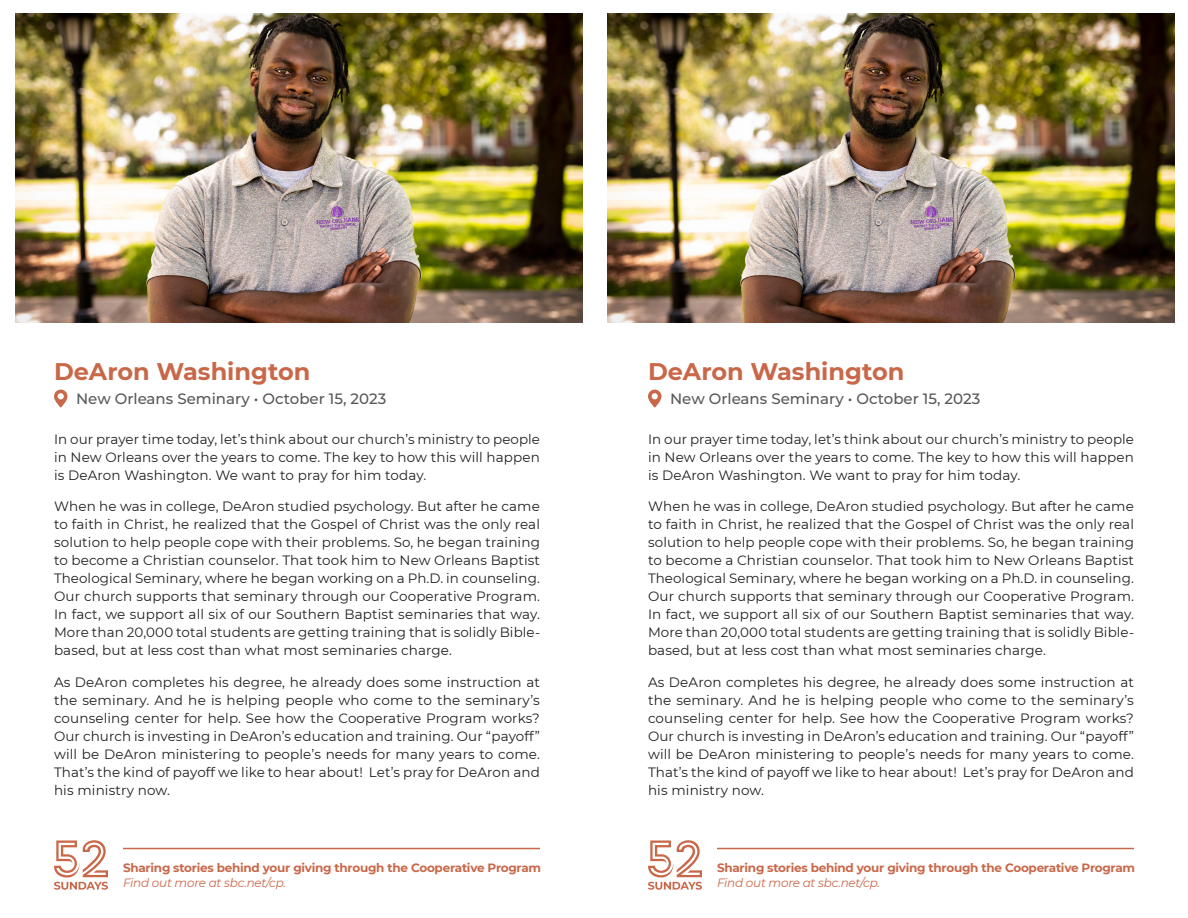
<style>
.page{position:relative;width:1188px;height:918px;background:#fff}
.page>*{position:absolute;margin:0;border:0;box-sizing:border-box;transform-origin:0 0}
.t1{font:700 24px "Montserrat";color:#c96849}
.t2{font:500 15px "Montserrat";color:#57585a}
.t3{font:13.5px/18px "Montserrat";letter-spacing:.01em;color:#231f20;text-align:justify}
.t4{font:700 12px "Montserrat";letter-spacing:-.02em;color:#c96849}
.t5{font:italic 12px "Montserrat";letter-spacing:-.02em;color:#c96849}
</style>
<div class="page">
<img style="left:608px;top:14px;width:566px;height:309px">
<svg style="left:648px;top:390px;width:14px;height:18px"></svg>
<hr style="left:717px;top:848px;width:417px;height:1px;background:#c96849">
<svg style="left:648px;top:840px;width:54px;height:50px"></svg>
<img style="left:15px;top:14px;width:567px;height:309px">
<svg style="left:54px;top:390px;width:14px;height:18px"></svg>
<hr style="left:123px;top:848px;width:417px;height:1px;background:#c96849">
<svg style="left:54px;top:840px;width:54px;height:50px"></svg>
<h1 class="t1" style="left:54px;top:354px;width:258px">DeAron Washington</h1>
<h1 class="t1" style="left:648px;top:354px;width:258px">DeAron Washington</h1>
<p class="t2" style="left:76px;top:388px;width:312px">New Orleans Seminary • October 15, 2023</p>
<p class="t2" style="left:670px;top:388px;width:312px">New Orleans Seminary • October 15, 2023</p>
<p class="t3" style="left:54px;top:429px;width:487px">In our prayer time today, let’s think about our church’s ministry to people in New Orleans over the years to come. The key to how this will happen is DeAron Washington. We want to pray for him today.</p>
<p class="t3" style="left:54px;top:497px;width:488px">When he was in college, DeAron studied psychology. But after he came to faith in Christ, he realized that the Gospel of Christ was the only real solution to help people cope with their problems. So, he began training to become a Christian counselor. That took him to New Orleans Baptist Theological Seminary, where he began working on a Ph.D. in counseling.<br>Our church supports that seminary through our Cooperative Program.<br>In fact, we support all six of our Southern Baptist seminaries that way.<br>More than 20,000 total students are getting training that is solidly Bible&shy;based, but at less cost than what most seminaries charge.</p>
<p class="t3" style="left:54px;top:672px;width:488px">As DeAron completes his degree, he already does some instruction at the seminary. And he is helping people who come to the seminary’s counseling center for help. See how the Cooperative Program works?<br>Our church is investing in DeAron’s education and training. Our “payoff” will be DeAron ministering to people’s needs for many years to come.<br>That’s the kind of payoff we like to hear about! Let’s pray for DeAron and his ministry now.</p>
<p class="t3" style="left:648px;top:429px;width:487px">In our prayer time today, let’s think about our church’s ministry to people in New Orleans over the years to come. The key to how this will happen is DeAron Washington. We want to pray for him today.</p>
<p class="t3" style="left:648px;top:497px;width:488px">When he was in college, DeAron studied psychology. But after he came to faith in Christ, he realized that the Gospel of Christ was the only real solution to help people cope with their problems. So, he began training to become a Christian counselor. That took him to New Orleans Baptist Theological Seminary, where he began working on a Ph.D. in counseling.<br>Our church supports that seminary through our Cooperative Program.<br>In fact, we support all six of our Southern Baptist seminaries that way.<br>More than 20,000 total students are getting training that is solidly Bible&shy;based, but at less cost than what most seminaries charge.</p>
<p class="t3" style="left:648px;top:672px;width:488px">As DeAron completes his degree, he already does some instruction at the seminary. And he is helping people who come to the seminary’s counseling center for help. See how the Cooperative Program works?<br>Our church is investing in DeAron’s education and training. Our “payoff” will be DeAron ministering to people’s needs for many years to come.<br>That’s the kind of payoff we like to hear about! Let’s pray for DeAron and his ministry now.</p>
<p class="t4" style="left:123px;top:859px;width:420px">Sharing stories behind your giving through the Cooperative Program</p>
<p class="t5" style="left:123px;top:874px;width:165px">Find out more at sbc.net/cp.</p>
<p class="t4" style="left:717px;top:859px;width:420px">Sharing stories behind your giving through the Cooperative Program</p>
<p class="t5" style="left:717px;top:874px;width:165px">Find out more at sbc.net/cp.</p>
</div>
